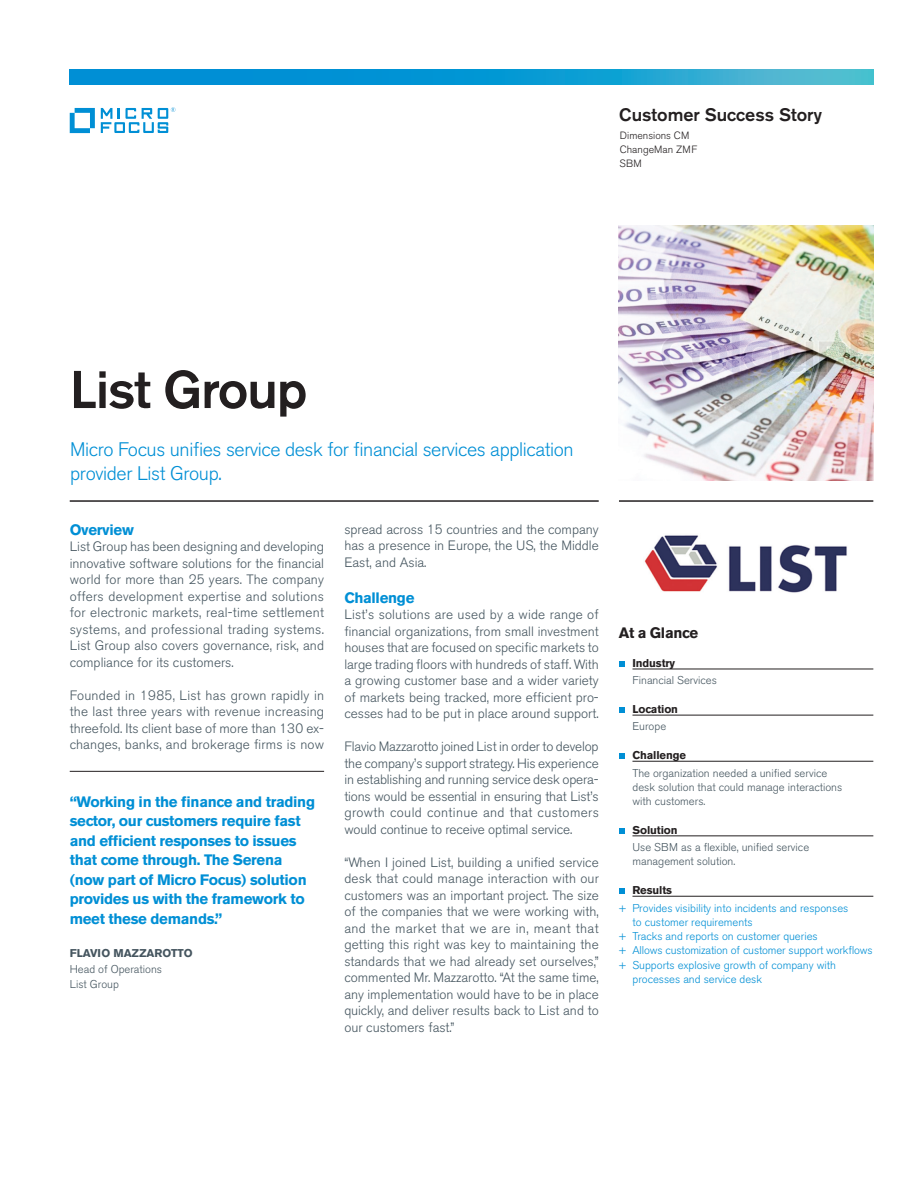
<style>
.page{position:relative;width:918px;height:1188px;background:#fff}
.page>*{position:absolute;margin:0;border:0;box-sizing:border-box;transform-origin:0 0}
.Main_Title__pg_1{font:500 52.5px "Akzidenz Grotesk BE";letter-spacing:-.02em;color:#231f20}
.Intro__pg_1{font:300 19.5px/24px "Akzidenz Grotesk BE";letter-spacing:-.02em;color:#008fd5}
.Customer_Success_Sto{font:500 18px "Akzidenz Grotesk BE";color:#231f20}
.pull_quote_10_13-red{font:700 15px/19.5px "Akzidenz Grotesk BE";letter-spacing:-.02em;color:#008fd5}
.subhead_10_13-red{font:700 15px "Akzidenz Grotesk BE";letter-spacing:-.02em;color:#008fd5}
.Sidebar_At_a_Glance{font:700 15px "Akzidenz Grotesk BE";letter-spacing:-.02em;color:#231f20}
.body_9_11{font:300 13.5px/16.5px "Akzidenz Grotesk BE";color:#45555f;text-align:justify}
.Sidebar_blue_Results{font:300 11.25px/14.2px "Akzidenz Grotesk BE";color:#008fd5}
.Sidebar_text_below_l{font:300 11.25px/14.2px "Akzidenz Grotesk BE";color:#45555f}
.Sidebar_bold_bullets{font:700 11.25px "Akzidenz Grotesk BE";letter-spacing:-.01em;color:#231f20}
.quote_company_7_5_9{font:300 11.25px "Akzidenz Grotesk BE";color:#45555f}
.quote_name_7_5_11-gr{font:700 11.25px "Akzidenz Grotesk BE";color:#45555f}
.Product_name_s___top{font:300 10.5px "Akzidenz Grotesk BE";color:#231f20}
</style>
<div class="page">
<hr style="left:70px;top:500px;width:529px;height:2px;background:#231f20">
<hr style="left:619px;top:500px;width:254px;height:2px;background:#231f20">
<img style="left:619px;top:226px;width:254px;height:254px">
<hr style="left:632px;top:669px;width:241px;height:1px;background:#231f20">
<hr style="left:632px;top:715px;width:241px;height:1px;background:#231f20">
<hr style="left:632px;top:761px;width:241px;height:1px;background:#231f20">
<hr style="left:632px;top:836px;width:241px;height:1px;background:#231f20">
<hr style="left:632px;top:896px;width:241px;height:1px;background:#231f20">
<svg style="left:619px;top:662px;width:5px;height:5px"></svg>
<svg style="left:619px;top:708px;width:5px;height:5px"></svg>
<svg style="left:619px;top:754px;width:5px;height:5px"></svg>
<svg style="left:619px;top:828px;width:5px;height:6px"></svg>
<svg style="left:619px;top:889px;width:5px;height:5px"></svg>
<hr style="left:70px;top:771px;width:254px;height:1px;background:#231f20">
<svg style="left:70px;top:70px;width:803px;height:14px"></svg>
<svg style="left:70px;top:108px;width:25px;height:25px"></svg>
<svg style="left:101px;top:107px;width:74px;height:26px"></svg>
<img style="left:644px;top:535px;width:203px;height:58px">
<p class="Customer_Success_Sto" style="left:619px;top:104px;width:204px">Customer Success Story</p>
<p class="Product_name_s___top" style="left:620px;top:129px;width:71px">Dimensions CM</p>
<p class="Product_name_s___top" style="left:620px;top:144px;width:79px">ChangeMan ZMF</p>
<p class="Product_name_s___top" style="left:620px;top:158px;width:24px">SBM</p>
<p class="Main_Title__pg_1" style="left:70px;top:357px;width:239px">List Group</p>
<p class="Intro__pg_1" style="left:70px;top:438px;width:505px">Micro Focus unifies service desk for financial services application provider List Group.</p>
<p class="subhead_10_13-red" style="left:70px;top:521px;width:66px">Overview</p>
<p class="body_9_11" style="left:70px;top:539px;width:256px">List Group has been designing and developing innovative software solutions for the financial world for more than 25 years. The company offers development expertise and solutions for electronic markets, real-time settlement systems, and professional trading systems.<br>List Group also covers governance, risk, and compliance for its customers.</p>
<p class="body_9_11" style="left:70px;top:687px;width:256px">Founded in 1985, List has grown rapidly in the last three years with revenue increasing threefold. Its client base of more than 130 ex&shy;changes, banks, and brokerage firms is now</p>
<p class="pull_quote_10_13-red" style="left:70px;top:792px;width:247px">“Working in the finance and trading sector, our customers require fast and efficient responses to issues that come through. The Serena (now part of Micro Focus) solution provides us with the framework to meet these demands.”</p>
<p class="quote_name_7_5_11-gr" style="left:70px;top:946px;width:124px">FLAVIO MAZZAROTTO</p>
<p class="quote_company_7_5_9" style="left:70px;top:963px;width:94px">Head of Operations</p>
<p class="quote_company_7_5_9" style="left:70px;top:977px;width:51px">List Group</p>
<p class="body_9_11" style="left:344px;top:521px;width:256px">spread across 15 countries and the company has a presence in Europe, the US, the Middle East, and Asia.</p>
<p class="subhead_10_13-red" style="left:344px;top:589px;width:72px">Challenge</p>
<p class="body_9_11" style="left:344px;top:606px;width:256px">List’s solutions are used by a wide range of financial organizations, from small investment houses that are focused on specific markets to large trading floors with hundreds of staff. With a growing customer base and a wider variety of markets being tracked, more efficient pro&shy;cesses had to be put in place around support.</p>
<p class="body_9_11" style="left:344px;top:738px;width:256px">Flavio Mazzarotto joined List in order to develop the company’s support strategy. His experience in establishing and running service desk opera&shy;tions would be essential in ensuring that List’s growth could continue and that customers would continue to receive optimal service.</p>
<p class="body_9_11" style="left:344px;top:854px;width:256px">“When I joined List, building a unified service desk that could manage interaction with our customers was an important project. The size of the companies that we were working with, and the market that we are in, meant that getting this right was key to maintaining the standards that we had already set ourselves,” commented Mr. Mazzarotto. “At the same time, any implementation would have to be in place quickly, and deliver results back to List and to our customers fast.”</p>
<p class="Sidebar_At_a_Glance" style="left:619px;top:624px;width:81px">At a Glance</p>
<p class="Sidebar_bold_bullets" style="left:632px;top:656px;width:44px">Industry</p>
<p class="Sidebar_text_below_l" style="left:632px;top:673px;width:86px">Financial Services</p>
<p class="Sidebar_bold_bullets" style="left:632px;top:702px;width:47px">Location</p>
<p class="Sidebar_text_below_l" style="left:632px;top:720px;width:35px">Europe</p>
<p class="Sidebar_bold_bullets" style="left:632px;top:748px;width:55px">Challenge</p>
<p class="Sidebar_text_below_l" style="left:632px;top:766px;width:211px">The organization needed a unified service desk solution that could manage interactions with customers.</p>
<p class="Sidebar_bold_bullets" style="left:632px;top:823px;width:47px">Solution</p>
<p class="Sidebar_text_below_l" style="left:632px;top:840px;width:178px">Use SBM as a flexible, unified service management solution.</p>
<p class="Sidebar_bold_bullets" style="left:632px;top:883px;width:41px">Results</p>
<p class="Sidebar_blue_Results" style="left:632px;top:901px;width:217px;text-indent:-14px">+ Provides visibility into incidents and responses to customer requirements</p>
<p class="Sidebar_blue_Results" style="left:619px;top:929px;width:200px">+ Tracks and reports on customer queries</p>
<p class="Sidebar_blue_Results" style="left:619px;top:943px;width:255px">+ Allows customization of customer support workflows</p>
<p class="Sidebar_blue_Results" style="left:632px;top:958px;width:205px;text-indent:-14px">+ Supports explosive growth of company with processes and service desk</p>
</div>
